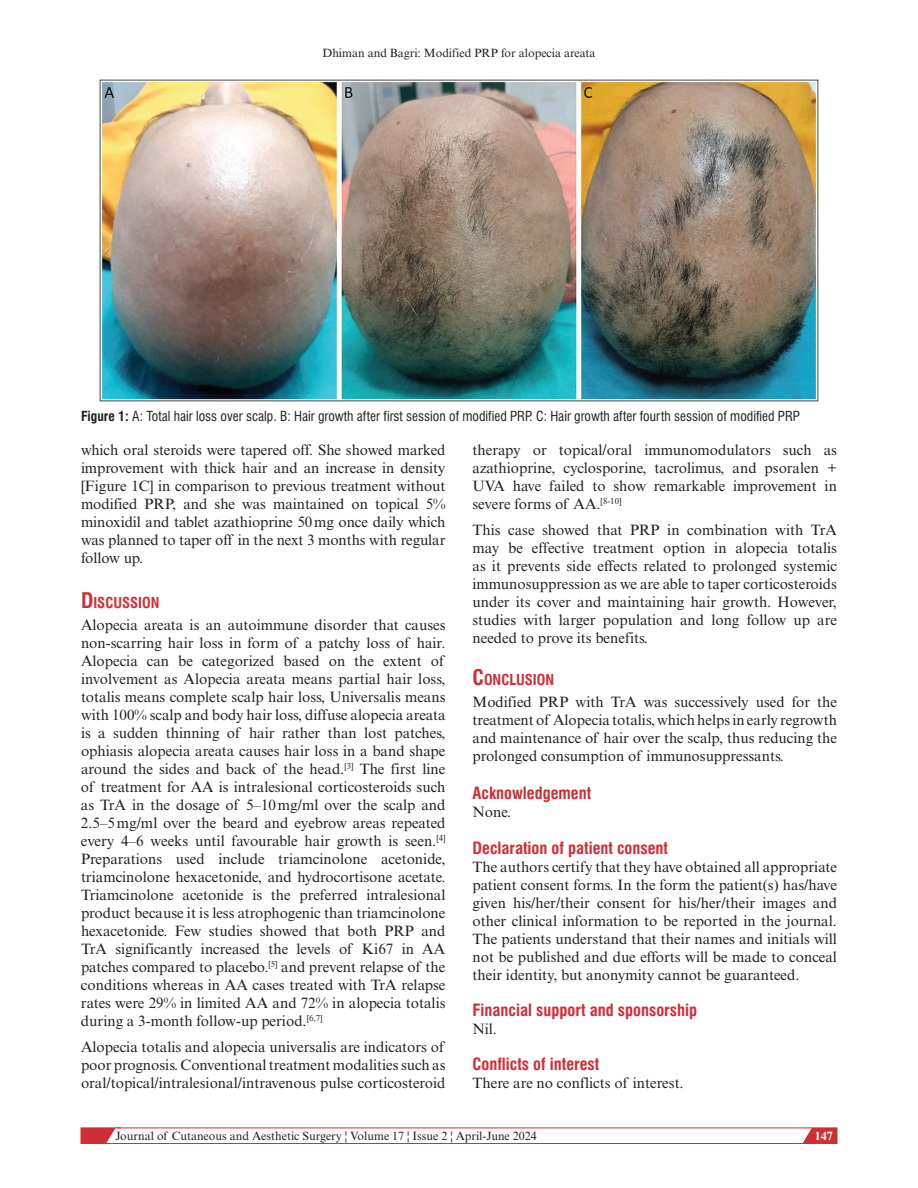
<style>
.page{position:relative;width:918px;height:1188px;background:#fff}
.page>*{position:absolute;margin:0;border:0;box-sizing:border-box;transform-origin:0 0}
.t1{font:700 condensed 16.5px "Swiss 721 BT";color:#d02e37}
.t2{font:15px/18px "Times New Roman MT Std";color:#231f20;text-align:justify}
.t3{font:700 condensed 14.7px "Swiss 721 BT";color:#d02e37}
.t4{font:condensed 13.5px "Swiss 721 BT";color:#231f20}
.t5{font:12px "Times New Roman MT Std";color:#231f20}
.t6{font:700 12px "Times New Roman MT Std";color:#fff}
.s1{font-weight:700}
.s2{font-size:21px}
</style>
<div class="page">
<svg style="left:798px;top:1127px;width:39px;height:15px"></svg>
<div style="left:81px;top:1128px;width:756px;height:16px;border:1px solid #d02e37"></div>
<svg style="left:81px;top:1127px;width:40px;height:17px"></svg>
<img style="left:99px;top:80px;width:720px;height:321px">
<p class="t5" style="left:322px;top:46px;width:275px">Dhiman and Bagri: Modified PRP for alopecia areata</p>
<p class="t4" style="left:81px;top:408px;width:721px"><span class="s1">Figure 1:</span> A: Total hair loss over scalp. B: Hair growth after first session of modified PRP. C: Hair growth after fourth session of modified PRP</p>
<p class="t2" style="left:81px;top:441px;width:366px">which oral steroids were tapered off. She showed marked improvement with thick hair and an increase in density [Figure 1C] in comparison to previous treatment without modified PRP, and she was maintained on topical 5% minoxidil and tablet azathioprine 50mg once daily which was planned to taper off in the next 3 months with regular follow up.</p>
<p class="t3" style="left:81px;top:594px;width:80px"><span class="s2">D</span>ISCUSSION</p>
<p class="t2" style="left:81px;top:616px;width:366px">Alopecia areata is an autoimmune disorder that causes non-scarring hair loss in form of a patchy loss of hair.<br>Alopecia can be categorized based on the extent of involvement as Alopecia areata means partial hair loss, totalis means complete scalp hair loss, Universalis means with 100% scalp and body hair loss, diffuse alopecia areata is a sudden thinning of hair rather than lost patches, ophiasis alopecia areata causes hair loss in a band shape around the sides and back of the head.<sup>[3]</sup> The first line of treatment for AA is intralesional corticosteroids such as TrA in the dosage of 5–10mg/ml over the scalp and 2.5–5mg/ml over the beard and eyebrow areas repeated every 4–6 weeks until favourable hair growth is seen.<sup>[4] </sup>Preparations used include triamcinolone acetonide, triamcinolone hexacetonide, and hydrocortisone acetate.<br>Triamcinolone acetonide is the preferred intralesional product because it is less atrophogenic than triamcinolone hexacetonide. Few studies showed that both PRP and TrA significantly increased the levels of Ki67 in AA patches compared to placebo.<sup>[5]</sup> and prevent relapse of the conditions whereas in AA cases treated with TrA relapse rates were 29% in limited AA and 72% in alopecia totalis during a 3-month follow-up period.<sup>[6,7]</sup></p>
<p class="t2" style="left:81px;top:1038px;width:366px">Alopecia totalis and alopecia universalis are indicators of poor prognosis. Conventional treatment modalities such as oral/topical/intralesional/intravenous pulse corticosteroid</p>
<p class="t2" style="left:472px;top:441px;width:366px">therapy or topical/oral immunomodulators such as azathioprine, cyclosporine, tacrolimus, and psoralen + UVA have failed to show remarkable improvement in severe forms of AA.<sup>[8-10]</sup></p>
<p class="t2" style="left:472px;top:521px;width:366px">This case showed that PRP in combination with TrA may be effective treatment option in alopecia totalis as it prevents side effects related to prolonged systemic immunosuppression as we are able to taper corticosteroids under its cover and maintaining hair growth. However, studies with larger population and long follow up are needed to prove its benefits.</p>
<p class="t3" style="left:472px;top:671px;width:83px"><span class="s2">C</span>ONCLUSION</p>
<p class="t2" style="left:472px;top:693px;width:366px">Modified PRP with TrA was successively used for the treatment of Alopecia totalis, which helps in early regrowth and maintenance of hair over the scalp, thus reducing the prolonged consumption of immunosuppressants.</p>
<p class="t1" style="left:472px;top:783px;width:120px">Acknowledgement</p>
<p class="t2" style="left:472px;top:803px;width:40px">None.</p>
<p class="t1" style="left:472px;top:838px;width:197px">Declaration of patient consent</p>
<p class="t2" style="left:472px;top:858px;width:366px">The authors certify that they have obtained all appropriate patient consent forms. In the form the patient(s) has/have given his/her/their consent for his/her/their images and other clinical information to be reported in the journal.<br>The patients understand that their names and initials will not be published and due efforts will be made to conceal their identity, but anonymity cannot be guaranteed.</p>
<p class="t1" style="left:472px;top:1000px;width:226px">Financial support and sponsorship</p>
<p class="t2" style="left:472px;top:1020px;width:26px">Nil.</p>
<p class="t1" style="left:472px;top:1054px;width:128px">Conflicts of interest</p>
<p class="t2" style="left:472px;top:1074px;width:213px">There are no conflicts of interest.</p>
<p class="t5" style="left:116px;top:1129px;width:423px">Journal of Cutaneous and Aesthetic Surgery ¦ Volume 17 ¦ Issue 2 ¦ April-June 2024</p>
<p class="t6" style="left:815px;top:1128px;width:19px">147</p>
</div>
